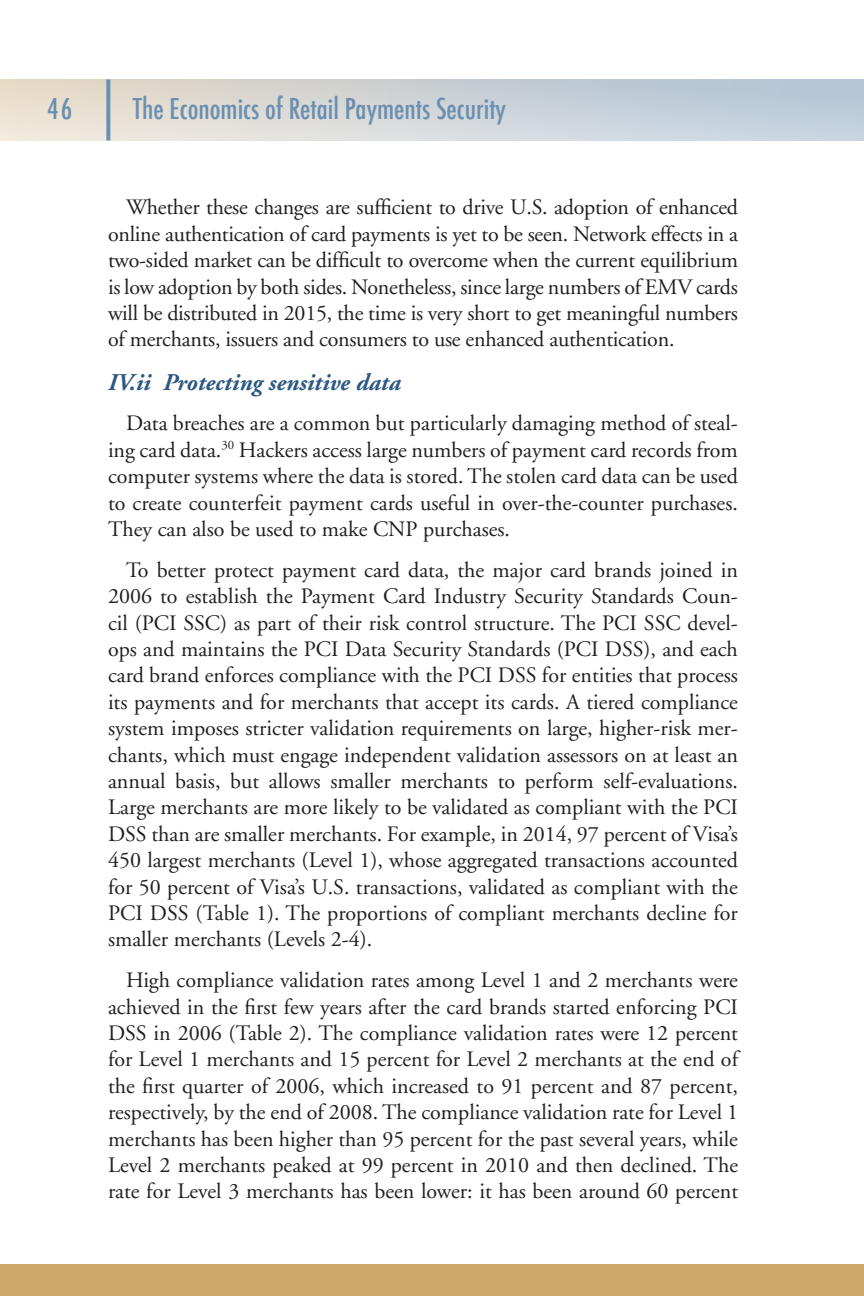
<style>
.page{position:relative;width:864px;height:1296px;background:#fff}
.page>*{position:absolute;margin:0;border:0;box-sizing:border-box;transform-origin:0 0}
.t1{font:500 condensed 28px "Futura";color:#6b8fb0}
.Subtitle_2{font:italic 700 24px "Adobe Garamond";color:#2d5883}
.Text{font:22px/26.4px "Adobe Garamond";color:#231f20;text-align:justify}
</style>
<div class="page">
<div style="left:0;top:79px;width:864px;height:62px;background:linear-gradient(to right,#ede2d2,#b9cbde)"></div>
<svg style="left:106px;top:79px;width:4px;height:62px"></svg>
<div style="left:0;top:1264px;width:864px;height:32px;background:#cfa768"></div>
<p class="t1" style="left:47px;top:91px;width:27px">46</p>
<p class="t1" style="left:133px;top:91px;width:375px">The Economics of Retail Payments Security</p>
<p class="Text" style="left:108px;top:195px;width:632px;text-indent:18px">Whether these changes are sufficient to drive U.S. adoption of enhanced online authentication of card payments is yet to be seen. Network effects in a two-sided market can be difficult to overcome when the current equilibrium is low adoption by both sides. Nonetheless, since large numbers of EMV cards will be distributed in 2015, the time is very short to get meaningful numbers of merchants, issuers and consumers to use enhanced authentication.</p>
<p class="Subtitle_2" style="left:108px;top:369px;width:294px">IV.ii Protecting sensitive data</p>
<p class="Text" style="left:108px;top:411px;width:632px;text-indent:18px">Data breaches are a common but particularly damaging method of steal&shy;ing card data.<sup>30</sup> Hackers access large numbers of payment card records from computer systems where the data is stored. The stolen card data can be used to create counterfeit payment cards useful in over-the-counter purchases.<br>They can also be used to make CNP purchases.</p>
<p class="Text" style="left:108px;top:557px;width:632px;text-indent:18px">To better protect payment card data, the major card brands joined in 2006 to establish the Payment Card Industry Security Standards Coun&shy;cil (PCI SSC) as part of their risk control structure. The PCI SSC devel&shy;ops and maintains the PCI Data Security Standards (PCI DSS), and each card brand enforces compliance with the PCI DSS for entities that process its payments and for merchants that accept its cards. A tiered compliance system imposes stricter validation requirements on large, higher-risk mer&shy;chants, which must engage independent validation assessors on at least an annual basis, but allows smaller merchants to perform self-evaluations.<br>Large merchants are more likely to be validated as compliant with the PCI DSS than are smaller merchants. For example, in 2014, 97 percent of Visa’s 450 largest merchants (Level 1), whose aggregated transactions accounted for 50 percent of Visa’s U.S. transactions, validated as compliant with the PCI DSS (Table 1). The proportions of compliant merchants decline for smaller merchants (Levels 2-4).</p>
<p class="Text" style="left:108px;top:968px;width:632px;text-indent:18px">High compliance validation rates among Level 1 and 2 merchants were achieved in the first few years after the card brands started enforcing PCI DSS in 2006 (Table 2). The compliance validation rates were 12 percent for Level 1 merchants and 15 percent for Level 2 merchants at the end of the first quarter of 2006, which increased to 91 percent and 87 percent, respectively, by the end of 2008. The compliance validation rate for Level 1 merchants has been higher than 95 percent for the past several years, while Level 2 merchants peaked at 99 percent in 2010 and then declined. The rate for Level 3 merchants has been lower: it has been around 60 percent</p>
</div>
